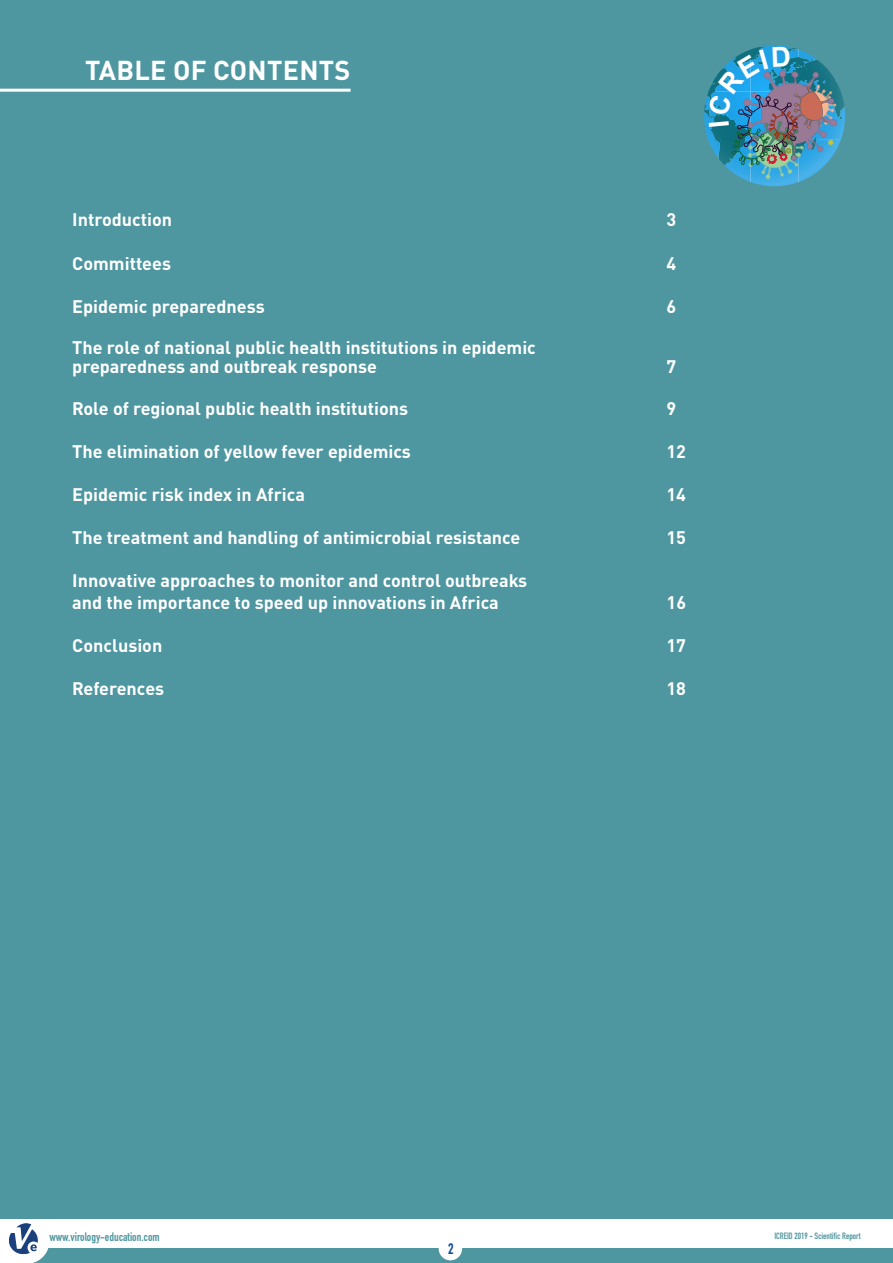
<style>
.page{position:relative;width:893px;height:1263px;background:#fff}
.page>*{position:absolute;margin:0;border:0;box-sizing:border-box;transform-origin:0 0}
._01_Page_title{font:700 27px "DINOT";letter-spacing:.01em;color:#fff}
._04_Bodytext{font:700 18px/19.5px "DINOT";color:#fff}
.t1{font:15px "DIN Engschrift";color:#094896}
.t2{font:12px "DIN Engschrift";color:#4e96a0}
.t3{font:9px "DIN Engschrift";color:#4e96a0}
</style>
<div class="page">
<div style="left:0;top:1249px;width:893px;height:14px;background:#4e96a0"></div>
<div style="left:439px;top:1237px;width:23px;height:23px;background:#fff;border-radius:50%"></div>
<svg style="left:0;top:1223px;width:49px;height:40px"></svg>
<div style="left:0;top:0;width:893px;height:1219px;background:#4e96a0"></div>
<hr style="left:0;top:89px;width:351px;height:3px;background:#fff">
<svg style="left:704px;top:45px;width:141px;height:142px"></svg>
<p class="_01_Page_title" style="left:85px;top:53px;width:267px">TABLE OF CONTENTS</p>
<p class="_04_Bodytext" style="left:72px;top:210px;width:101px">Introduction</p>
<p class="_04_Bodytext" style="left:666px;top:210px;width:11px">3</p>
<p class="_04_Bodytext" style="left:72px;top:253px;width:100px">Committees</p>
<p class="_04_Bodytext" style="left:666px;top:253px;width:11px">4</p>
<p class="_04_Bodytext" style="left:72px;top:296px;width:194px">Epidemic preparedness</p>
<p class="_04_Bodytext" style="left:666px;top:296px;width:11px">6</p>
<p class="_04_Bodytext" style="left:72px;top:337px;width:465px">The role of national public health institutions in epidemic preparedness and outbreak response</p>
<p class="_04_Bodytext" style="left:666px;top:357px;width:11px">7</p>
<p class="_04_Bodytext" style="left:72px;top:398px;width:337px">Role of regional public health institutions</p>
<p class="_04_Bodytext" style="left:666px;top:398px;width:11px">9</p>
<p class="_04_Bodytext" style="left:72px;top:441px;width:340px">The elimination of yellow fever epidemics</p>
<p class="_04_Bodytext" style="left:666px;top:441px;width:21px">12</p>
<p class="_04_Bodytext" style="left:72px;top:484px;width:234px">Epidemic risk index in Africa</p>
<p class="_04_Bodytext" style="left:666px;top:484px;width:21px">14</p>
<p class="_04_Bodytext" style="left:72px;top:527px;width:450px">The treatment and handling of antimicrobial resistance</p>
<p class="_04_Bodytext" style="left:666px;top:527px;width:21px">15</p>
<p class="_04_Bodytext" style="left:72px;top:569px;width:456px;line-height:21.6px">Innovative approaches to monitor and control outbreaks and the importance to speed up innovations in Africa</p>
<p class="_04_Bodytext" style="left:667px;top:592px;width:21px">16</p>
<p class="_04_Bodytext" style="left:72px;top:635px;width:92px">Conclusion</p>
<p class="_04_Bodytext" style="left:666px;top:635px;width:21px">17</p>
<p class="_04_Bodytext" style="left:72px;top:678px;width:93px">References</p>
<p class="_04_Bodytext" style="left:666px;top:678px;width:21px">18</p>
<p class="t2" style="left:49px;top:1230px;width:112px">www.virology-education.com</p>
<p class="t3" style="left:774px;top:1230px;width:88px">ICREID 2019 - Scientific Report</p>
<p class="t1" style="left:448px;top:1240px;width:7px">2</p>
</div>
